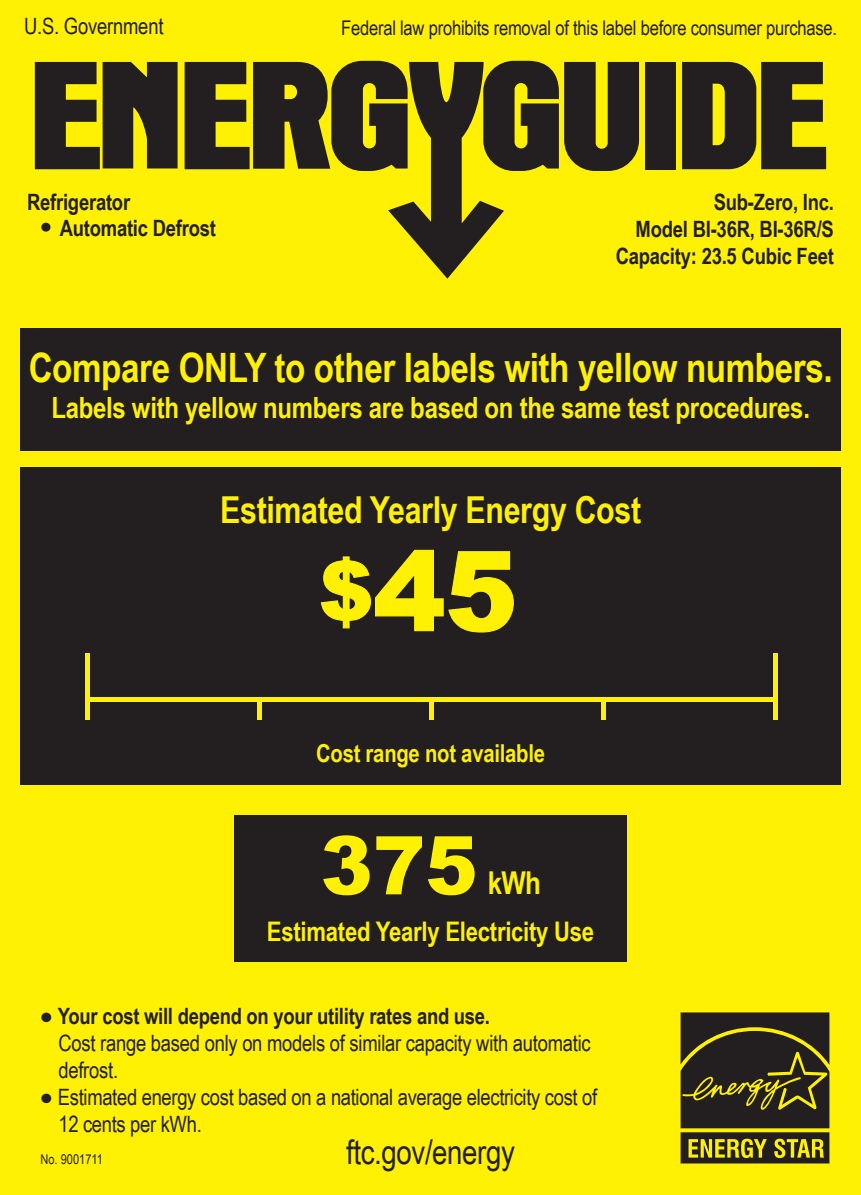
<style>
.page{position:relative;width:861px;height:1195px;background:#fff101}
.page>*{position:absolute;margin:0;border:0;box-sizing:border-box;transform-origin:0 0}
.t1{font:900 110.25px "Arial";color:#fff101}
.t2{font:900 81px "Arial";color:#fff101}
.t3{font:700 40.5px "Arial Narrow";letter-spacing:-.01em;color:#fff101}
.t4{font:700 37.12px "Arial Narrow";letter-spacing:-.01em;color:#fff101}
.t5{font:33.75px "Arial Narrow";letter-spacing:-.01em;color:#231f20}
.t6{font:700 31.5px "Arial Narrow";color:#fff101}
.t7{font:700 29.25px "Arial Narrow";letter-spacing:-.01em;color:#fff101}
.t8{font:700 27px "Arial Narrow";letter-spacing:-.01em;color:#fff101}
.t9{font:700 24.75px "Arial Narrow";letter-spacing:-.01em;color:#fff101}
.t10{font:22.5px/27px "Arial Narrow";letter-spacing:-.01em;color:#231f20}
.t11{font:700 22.5px/27px "Arial Narrow";letter-spacing:-.01em;color:#231f20;text-align:right}
.t12{font:20.25px "Arial Narrow";letter-spacing:-.01em;color:#231f20}
.t13{font:13.5px "Arial Narrow";color:#231f20}
.s1{font-family:"Arial";font-size:31.5px}
.s2{font-size:81px}
.s3{font-family:"Arial";font-weight:700;font-size:33.75px}
.s4{font-weight:700}
</style>
<div class="page">
<div style="left:20px;top:467px;width:820px;height:318px;background:#231f20"></div>
<hr style="left:87px;top:697px;width:689px;height:4px;background:#fff101">
<hr style="left:85px;top:653px;width:4px;height:67px;background:#fff101">
<div style="left:257px;top:699px;width:5px;height:21px;background:#fff101"></div>
<div style="left:429px;top:699px;width:5px;height:21px;background:#fff101"></div>
<div style="left:601px;top:699px;width:5px;height:21px;background:#fff101"></div>
<div style="left:773px;top:653px;width:5px;height:67px;background:#fff101"></div>
<div style="left:20px;top:328px;width:820px;height:122px;background:#231f20"></div>
<div style="left:645px;top:62px;width:30px;height:107px;background:#231f20"></div>
<svg style="left:35px;top:62px;width:143px;height:107px"></svg>
<svg style="left:682px;top:62px;width:144px;height:107px"></svg>
<svg style="left:185px;top:61px;width:454px;height:218px"></svg>
<div style="left:234px;top:816px;width:392px;height:146px;background:#231f20"></div>
<svg style="left:320px;top:549px;width:194px;height:84px"></svg>
<svg style="left:680px;top:1012px;width:149px;height:151px;background:#48421a"></svg>
<p class="t10" style="left:24px;top:12px;width:141px">U.S. Government</p>
<p class="t11" style="left:27px;top:187px;width:105px">Refrigerator</p>
<p class="t11" style="left:41px;top:214px;width:177px"><span class="s1">•</span> Automatic Defrost</p>
<p class="t12" style="left:341px;top:13px;width:497px">Federal law prohibits removal of this label before consumer purchase.</p>
<p class="t11" style="left:616px;top:187px;width:220px">Sub-Zero, Inc.<br>Model BI-36R, BI-36R/S<br>Capacity: 23.5 Cubic Feet</p>
<h3 class="t3" style="left:29px;top:337px;width:805px">Compare ONLY to other labels with yellow numbers.</h3>
<h3 class="t7" style="left:51px;top:385px;width:760px">Labels with yellow numbers are based on the same test procedures.</h3>
<h3 class="t4" style="left:220px;top:481px;width:422px">Estimated Yearly Energy Cost</h3>
<h1 class="t1" style="left:319px;top:511px;width:200px"><span class="s2">$</span>45</h1>
<p class="t9" style="left:316px;top:735px;width:230px">Cost range not available</p>
<h2 class="t2" style="left:320px;top:806px;width:159px">375</h2>
<h3 class="t6" style="left:488px;top:859px;width:55px">kWh</h3>
<p class="t8" style="left:267px;top:910px;width:329px">Estimated Yearly Electricity Use</p>
<p class="t10" style="left:58px;top:1002px;width:534px;text-indent:-18px"><span class="s3">•</span> <span class="s4">Your cost will depend on your utility rates and use.<br></span>Cost range based only on models of similar capacity with automatic defrost.</p>
<p class="t10" style="left:58px;top:1083px;width:540px;text-indent:-18px"><span class="s3">•</span> Estimated energy cost based on a national average electricity cost of<br>12 cents per kWh.</p>
<p class="t13" style="left:40px;top:1149px;width:64px">No. 9001711</p>
<h3 class="t5" style="left:346px;top:1127px;width:170px">ftc.gov/energy</h3>
</div>
